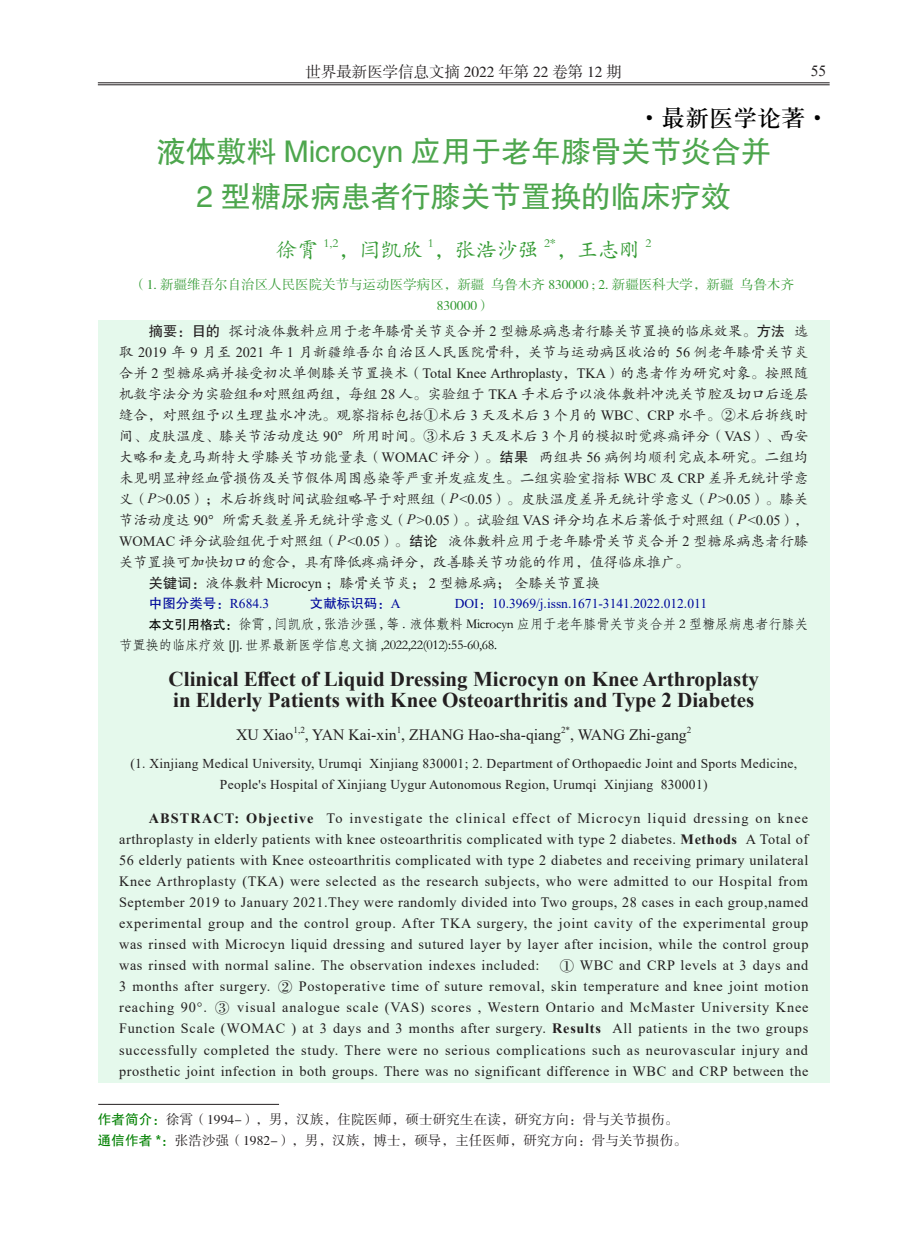
<style>
.page{position:relative;width:919px;height:1238px;background:#fff}
.page>*{position:absolute;margin:0;border:0;box-sizing:border-box;transform-origin:0 0}
.t1{font:30px/45px "FZHTK GBK1 0";color:#4da64d;text-align:center}
.t2{font:24px "H Ya 3 gj";color:#000}
.t3{font:700 21px/21px "Times New Roman";color:#231f20}
.t4{font:21px "FZKTK GBK1 0";color:#339a33}
.t5{font:15.75px "Times New Roman";color:#231f20}
.t6{font:15.45px "FZSSJW GB1 0";color:#231f20}
.t7{font:15.45px "Times New Roman";color:#231f20}
.t8{font:14.25px/21px "Times New Roman";letter-spacing:.04em;color:#231f20;text-align:justify}
.t9{font:14.25px "FZKTK GBK1 0";letter-spacing:.005em;color:#231f20}
.t10{font:14.25px "FZKTK GBK1 0";letter-spacing:.025em;color:#231f20}
.t11{font:13.5px/21px "Times New Roman";letter-spacing:.02em;color:#231f20;text-align:center}
.t12{font:13.5px/21px "ST Fangsong";letter-spacing:-.02em;color:#000}
.t13{font:13.5px/21px "FZSSJW GB1 0";letter-spacing:.01em;color:#231f20}
.t14{font:13.5px "Times New Roman";color:#00099b}
.t15{font:13.5px/21px "FZSSK GBK1 0";color:#339a33;text-align:center}
.t16{font:12.3px "FZKTK GBK1 0";color:#339a33}
.t17{font:9.15px "Times New Roman";color:#231f20}
.s1{font-family:"FZSSK GBK1 0"}
.s2{font-family:"FZHTK GBK1 0"}
.s3{font-family:"Times New Roman"}
.s4{font-family:"FZSSJW GB1 0"}
.s5{font-family:"Times New Roman";font-style:italic}
.s6{font-family:"FZHTJW GB1 0";font-size:12.75px}
.s7{font-weight:700}
.s8{font-family:"FZHTJW GB1 0";color:#008000}
</style>
<div class="page">
<hr style="left:98px;top:82px;width:731px;height:1px;background:#231f20">
<hr style="left:98px;top:84px;width:731px;height:1px;background:#231f20">
<div style="left:98px;top:320px;width:731px;height:762px;background:#e5f9ec"></div>
<hr style="left:98px;top:1103px;width:181px;height:1px;background:#231f20">
<p class="t6" style="left:305px;top:63px;width:318px">世界最新医学信息文摘 2022 年第 22 卷第 12 期</p>
<p class="t7" style="left:810px;top:60px;width:17px">55</p>
<h2 class="t2" style="left:637px;top:106px;width:193px">·最新医学论著·</h2>
<h1 class="t1" style="left:156px;top:130px;width:616px">液体敷料 Microcyn 应用于老年膝骨关节炎合并<br>2 型糖尿病患者行膝关节置换的临床疗效</h1>
<h3 class="t4" style="left:276px;top:239px;width:43px">徐霄</h3>
<p class="t16" style="left:323px;top:236px;width:17px">1,2</p>
<h3 class="t4" style="left:338px;top:239px;width:86px">，闫凯欣</h3>
<p class="t16" style="left:428px;top:236px;width:7px">1</p>
<h3 class="t4" style="left:433px;top:239px;width:106px">，张浩沙强</h3>
<p class="t16" style="left:544px;top:236px;width:14px">2<span class="s1">*</span></p>
<h3 class="t4" style="left:556px;top:239px;width:85px">，王志刚</h3>
<p class="t16" style="left:645px;top:236px;width:7px">2</p>
<p class="t15" style="left:133px;top:274px;width:662px">（1. 新疆维吾尔自治区人民医院关节与运动医学病区，新疆 乌鲁木齐 830000 ; 2. 新疆医科大学，新疆 乌鲁木齐<br>830000）</p>
<p class="t9" style="left:149px;top:323px;width:661px"><span class="s2">摘要：目的</span> 探讨液体敷料应用于老年膝骨关节炎合并 <span class="s3">2</span> 型糖尿病患者行膝关节置换的临床效果<span class="s4">。</span><span class="s2">方法</span> 选</p>
<p class="t9" style="left:119px;top:344px;width:690px">取 <span class="s3">2019</span> 年 <span class="s3">9</span> 月至 <span class="s3">2021</span> 年 <span class="s3">1</span> 月新疆维吾尔自治区人民医院骨科<span class="s4">，</span>关节与运动病区收治的 <span class="s3">56</span> 例老年膝骨关节炎</p>
<p class="t9" style="left:119px;top:365px;width:690px">合并 <span class="s3">2</span> 型糖尿病并接受初次单侧膝关节置换术<span class="s4">（</span><span class="s3">Total Knee Arthroplasty</span><span class="s4">，</span><span class="s3">TKA</span><span class="s4">）</span>的患者作为研究对象<span class="s4">。</span>按照随</p>
<p class="t9" style="left:119px;top:386px;width:690px">机数字法分为实验组和对照组两组<span class="s4">，</span>每组 <span class="s3">28</span> 人<span class="s4">。</span>实验组于 <span class="s3">TKA</span> 手术后予以液体敷料冲洗关节腔及切口后逐层</p>
<p class="t9" style="left:119px;top:407px;width:690px">缝合<span class="s4">，</span>对照组予以生理盐水冲洗<span class="s4">。</span>观察指标包括①术后 <span class="s3">3</span> 天及术后 <span class="s3">3</span> 个月的 <span class="s3">WBC</span><span class="s4">、</span><span class="s3">CRP</span> 水平<span class="s4">。</span>②术后拆线时</p>
<p class="t9" style="left:119px;top:428px;width:690px">间<span class="s4">、</span>皮肤温度<span class="s4">、</span>膝关节活动度达 <span class="s3">90</span><span class="s2">°</span>所用时间<span class="s4">。</span>③术后 <span class="s3">3</span> 天及术后 <span class="s3">3</span> 个月的模拟时觉疼痛评分<span class="s4">（</span><span class="s3">VAS</span><span class="s4">）、</span>西安</p>
<p class="t10" style="left:119px;top:449px;width:690px">大略和麦克马斯特大学膝关节功能量表<span class="s4">（</span><span class="s3">WOMAC</span> 评分<span class="s4">）。</span><span class="s2">结果</span> 两组共 <span class="s3">56</span> 病例均顺利完成本研究<span class="s4">。</span>二组均</p>
<p class="t9" style="left:119px;top:470px;width:690px">未见明显神经血管损伤及关节假体周围感染等严重并发症发生<span class="s4">。</span>二组实验室指标 <span class="s3">WBC</span> 及 <span class="s3">CRP</span> 差异无统计学意</p>
<p class="t9" style="left:119px;top:491px;width:690px">义<span class="s4">（</span><span class="s5">P</span><span class="s3">&gt;0.05</span><span class="s4">）；</span>术后拆线时间试验组略早于对照组<span class="s4">（</span><span class="s5">P</span><span class="s3">&lt;0.05</span><span class="s4">）。</span>皮肤温度差异无统计学意义<span class="s4">（</span><span class="s5">P</span><span class="s3">&gt;0.05</span><span class="s4">）。</span>膝关</p>
<p class="t9" style="left:119px;top:512px;width:690px">节活动度达 <span class="s3">90</span><span class="s2">°</span>所需天数差异无统计学意义<span class="s4">（</span><span class="s5">P</span><span class="s3">&gt;0.05</span><span class="s4">）。</span>试验组 <span class="s3">VAS</span> 评分均在术后著低于对照组<span class="s4">（</span><span class="s5">P</span><span class="s3">&lt;0.05</span><span class="s4">），</span></p>
<p class="t9" style="left:119px;top:533px;width:690px"><span class="s3">WOMAC</span> 评分试验组优于对照组<span class="s4">（</span><span class="s5">P</span><span class="s3">&lt;0.05</span><span class="s4">）。</span><span class="s2">结论</span> 液体敷料应用于老年膝骨关节炎合并 <span class="s3">2</span> 型糖尿病患者行膝</p>
<p class="t9" style="left:119px;top:554px;width:572px">关节置换可加快切口的愈合<span class="s4">，</span>具有降低疼痛评分<span class="s4">，</span>改善膝关节功能的作用<span class="s4">，</span>值得临床推广<span class="s4">。</span></p>
<p class="t9" style="left:149px;top:575px;width:452px"><span class="s2">关键词：</span>液体敷料 <span class="s3">Microcyn</span> <span class="s4">；</span>膝骨关节炎<span class="s4">；</span> <span class="s3">2</span> 型糖尿病<span class="s4">；</span>全膝关节置换</p>
<p class="t14" style="left:149px;top:594px;width:559px"><span class="s2">中图分类号：</span>R684.3<span class="s2">　　　文献标识码：</span>A<span class="s2">　　　　</span>DOI<span class="s2">：</span>10.3969/j.issn.1671-3141.2022.012.011</p>
<p class="t12" style="left:119px;top:613px;width:690px;text-indent:30px"><span class="s6">本文引用格式：</span>徐霄 , 闫凯欣 , 张浩沙强 , 等 . 液体敷料 Microcyn 应用于老年膝骨关节炎合并 2 型糖尿病患者行膝关节置换的临床疗效 [J]. 世界最新医学信息文摘 ,2022,22(012):55-60,68.</p>
<h3 class="t3" style="left:169px;top:667px;width:591px">Clinical Effect of Liquid Dressing Microcyn on Knee Arthroplasty in Elderly Patients with Knee Osteoarthritis and Type 2 Diabetes</h3>
<p class="t5" style="left:236px;top:724px;width:59px">XU Xiao</p>
<p class="t17" style="left:293px;top:723px;width:13px">1,2</p>
<p class="t5" style="left:305px;top:724px;width:257px">, YAN Kai-xin , ZHANG Hao-sha-qiang</p>
<p class="t17" style="left:396px;top:723px;width:6px">1</p>
<p class="t17" style="left:561px;top:723px;width:11px">2*</p>
<p class="t5" style="left:570px;top:724px;width:118px">, WANG Zhi-gang</p>
<p class="t17" style="left:686px;top:723px;width:6px">2</p>
<p class="t11" style="left:130px;top:752px;width:668px">(1. Xinjiang Medical University, Urumqi Xinjiang 830001; 2. Department of Orthopaedic Joint and Sports Medicine,<br>People's Hospital of Xinjiang Uygur Autonomous Region, Urumqi Xinjiang 830001)</p>
<p class="t8" style="left:119px;top:807px;width:690px;text-indent:30px"><span class="s7">ABSTRACT: Objective</span> To investigate the clinical effect of Microcyn liquid dressing on knee arthroplasty in elderly patients with knee osteoarthritis complicated with type 2 diabetes. <span class="s7">Methods</span> A Total of 56 elderly patients with Knee osteoarthritis complicated with type 2 diabetes and receiving primary unilateral Knee Arthroplasty (TKA) were selected as the research subjects, who were admitted to our Hospital from September 2019 to January 2021.They were randomly divided into Two groups, 28 cases in each group,named experimental group and the control group. After TKA surgery, the joint cavity of the experimental group was rinsed with Microcyn liquid dressing and sutured layer by layer after incision, while the control group was rinsed with normal saline. The observation indexes included:</p>
<p class="t8" style="left:119px;top:954px;width:691px;text-indent:440px"><span class="s1">①</span> WBC and CRP levels at 3 days and 3 months after surgery. <span class="s1">②</span> Postoperative time of suture removal, skin temperature and knee joint motion reaching 90°. <span class="s1">③</span> visual analogue scale (VAS) scores , Western Ontario and McMaster University Knee Function Scale (WOMAC ) at 3 days and 3 months after surgery. <span class="s7">Results</span> All patients in the two groups successfully completed the study. There were no serious complications such as neurovascular injury and prosthetic joint infection in both groups. There was no significant difference in WBC and CRP between the</p>
<p class="t13" style="left:98px;top:1109px;width:590px"><span class="s8">作者简介：</span>徐霄（1994-），男，汉族，住院医师，硕士研究生在读，研究方向：骨与关节损伤。<span class="s8">通信作者 *：</span>张浩沙强（1982-），男，汉族，博士，硕导，主任医师，研究方向：骨与关节损伤。</p>
</div>
